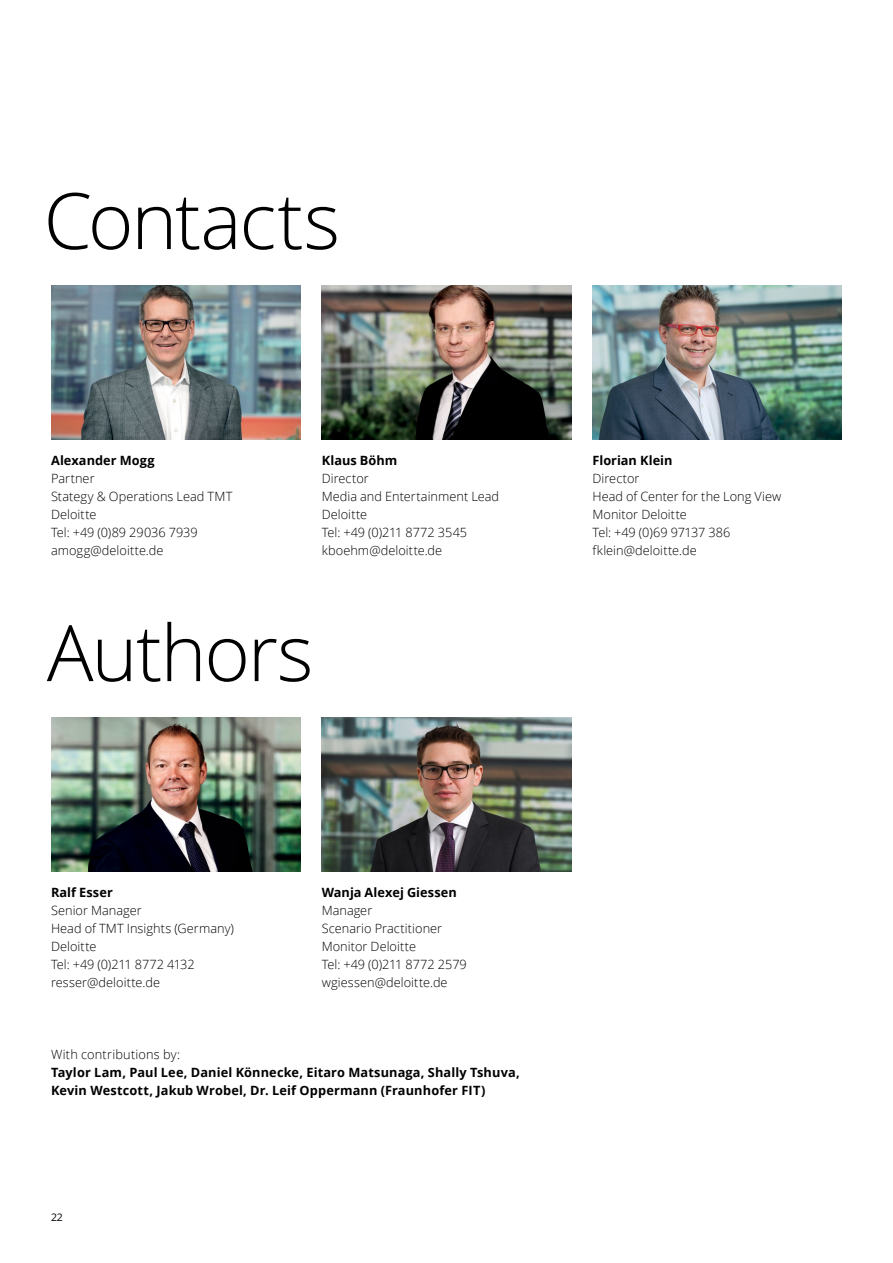
<style>
.page{position:relative;width:893px;height:1263px;background:#fff}
.page>*{position:absolute;margin:0;border:0;box-sizing:border-box;transform-origin:0 0}
.t1{font:300 78px "Open Sans";letter-spacing:-.025em;color:#000}
.t2{font:300 12.75px/18px "Open Sans";letter-spacing:.005em;color:#000}
.t3{font:700 12.75px/18px "Open Sans";letter-spacing:.01em;color:#000}
.t4{font:10.5px "Open Sans";color:#000}
</style>
<div class="page">
<img style="left:322px;top:285px;width:249px;height:155px">
<img style="left:51px;top:285px;width:249px;height:155px">
<img style="left:592px;top:285px;width:250px;height:155px">
<img style="left:51px;top:717px;width:249px;height:155px">
<img style="left:322px;top:717px;width:249px;height:155px">
<hr style="left:892px;top:0;width:1px;height:1263px;background:#14377d">
<h1 class="t1" style="left:44px;top:167px;width:298px">Contacts</h1>
<p class="t3" style="left:51px;top:451px;width:105px">Alexander Mogg</p>
<p class="t2" style="left:51px;top:469px;width:183px">Partner<br>Stategy &amp; Operations Lead TMT<br>Deloitte<br>Tel: +49 (0)89 29036 7939 amogg@deloitte.de</p>
<p class="t3" style="left:322px;top:451px;width:77px">Klaus Böhm</p>
<p class="t2" style="left:322px;top:469px;width:179px">Director<br>Media and Entertainment Lead<br>Deloitte<br>Tel: +49 (0)211 8772 3545 kboehm@deloitte.de</p>
<h1 class="t1" style="left:47px;top:599px;width:268px">Authors</h1>
<p class="t3" style="left:592px;top:451px;width:82px">Florian Klein</p>
<p class="t2" style="left:592px;top:469px;width:190px">Director<br>Head of Center for the Long View<br>Monitor Deloitte<br>Tel: +49 (0)69 97137 386 fklein@deloitte.de</p>
<p class="t3" style="left:51px;top:883px;width:63px">Ralf Esser</p>
<p class="t2" style="left:51px;top:901px;width:184px">Senior Manager<br>Head of TMT Insights (Germany)<br>Deloitte<br>Tel: +49 (0)211 8772 4132 resser@deloitte.de</p>
<p class="t3" style="left:322px;top:883px;width:136px">Wanja Alexej Giessen</p>
<p class="t2" style="left:322px;top:901px;width:147px">Manager<br>Scenario Practitioner<br>Monitor Deloitte<br>Tel: +49 (0)211 8772 2579 wgiessen@deloitte.de</p>
<p class="t2" style="left:51px;top:1045px;width:131px">With contributions by:</p>
<p class="t3" style="left:51px;top:1063px;width:470px">Taylor Lam, Paul Lee, Daniel Könnecke, Eitaro Matsunaga, Shally Tshuva,<br>Kevin Westcott, Jakub Wrobel, Dr. Leif Oppermann (Fraunhofer FIT)</p>
<p class="t4" style="left:51px;top:1210px;width:13px">22</p>
</div>
